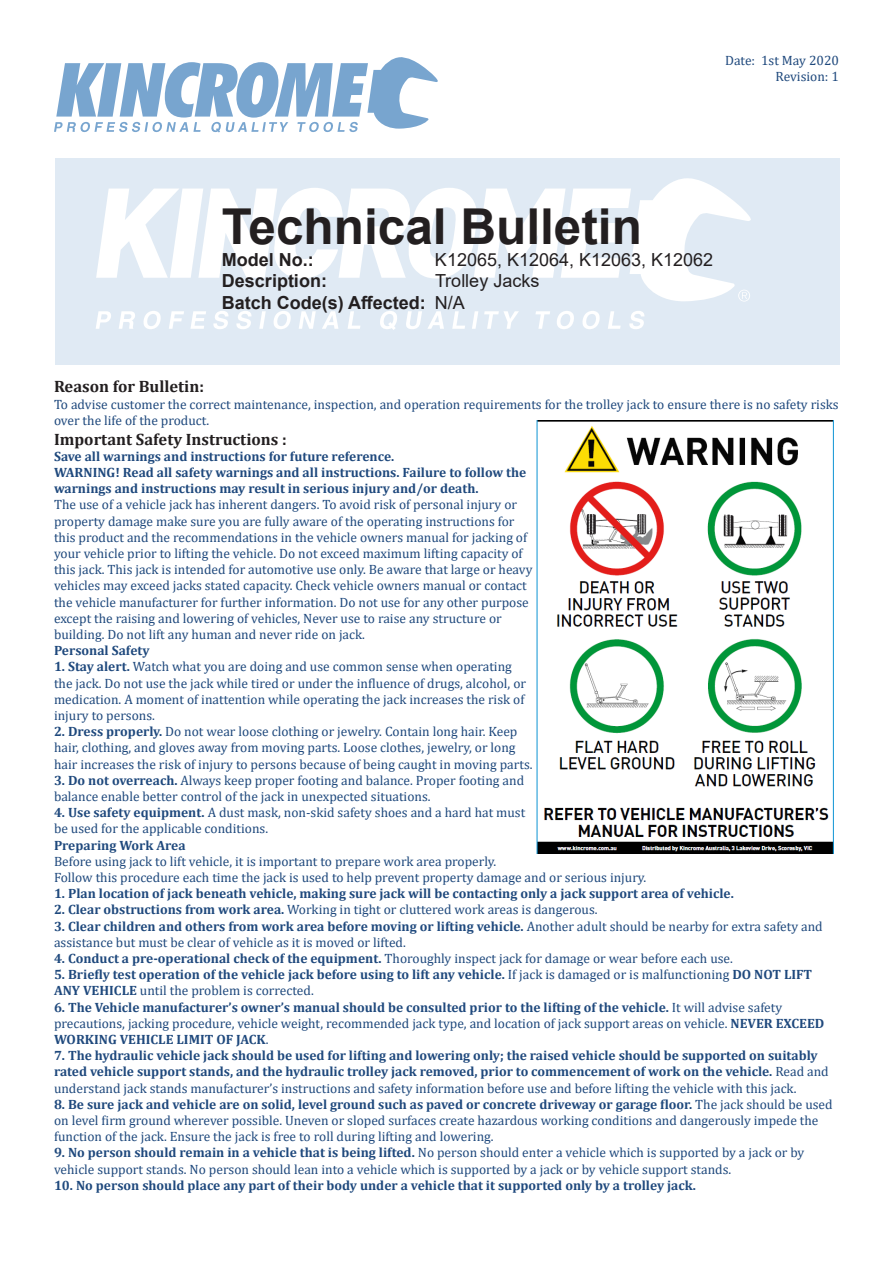
<style>
.page{position:relative;width:893px;height:1263px;background:#fff}
.page>*{position:absolute;margin:0;border:0;box-sizing:border-box;transform-origin:0 0}
.t1{font:700 49.5px "Arial";color:#231f20}
.t2{font:700 18px "Arial";color:#231f20}
.t3{font:18px "Arial";color:#231f20}
.t4{font:700 16.5px "Cambria";color:#231f20}
.t5{font:13.5px/16.2px "Cambria";color:#1f497d}
.t6{font:700 13.5px/16.2px "Cambria";color:#1f497d}
.s1{font-weight:400}
.s2{font-weight:700}
</style>
<div class="page">
<div style="left:55px;top:158px;width:785px;height:207px;background:#e0eaf4"></div>
<svg style="left:96px;top:311px;width:15px;height:18px"></svg>
<svg style="left:119px;top:311px;width:16px;height:18px"></svg>
<svg style="left:143px;top:311px;width:18px;height:18px"></svg>
<svg style="left:169px;top:311px;width:15px;height:18px"></svg>
<svg style="left:190px;top:311px;width:16px;height:18px"></svg>
<svg style="left:213px;top:311px;width:16px;height:18px"></svg>
<svg style="left:236px;top:311px;width:16px;height:18px"></svg>
<svg style="left:259px;top:311px;width:7px;height:18px"></svg>
<svg style="left:273px;top:311px;width:18px;height:18px"></svg>
<svg style="left:299px;top:311px;width:17px;height:18px"></svg>
<svg style="left:322px;top:311px;width:16px;height:18px"></svg>
<svg style="left:348px;top:311px;width:12px;height:18px"></svg>
<svg style="left:380px;top:311px;width:17px;height:19px"></svg>
<svg style="left:406px;top:311px;width:38px;height:18px"></svg>
<svg style="left:452px;top:311px;width:13px;height:18px"></svg>
<svg style="left:472px;top:311px;width:6px;height:18px"></svg>
<svg style="left:484px;top:311px;width:35px;height:18px"></svg>
<svg style="left:535px;top:311px;width:15px;height:18px"></svg>
<svg style="left:557px;top:311px;width:17px;height:18px"></svg>
<svg style="left:582px;top:311px;width:18px;height:18px"></svg>
<svg style="left:608px;top:311px;width:13px;height:18px"></svg>
<svg style="left:629px;top:311px;width:16px;height:18px"></svg>
<svg style="left:96px;top:178px;width:655px;height:124px"></svg>
<svg style="left:54px;top:57px;width:384px;height:76px"></svg>
<img style="left:537px;top:421px;width:296px;height:432px">
<p class="t5" style="left:725px;top:52px;width:115px">Date: 1st May 2020</p>
<p class="t5" style="left:776px;top:68px;width:65px">Revision: 1</p>
<p class="t1" style="left:222px;top:192px;width:421px">Technical Bulletin</p>
<p class="t2" style="left:222px;top:247px;width:93px">Model No.:</p>
<p class="t3" style="left:435px;top:247px;width:280px">K12065, K12064, K12063, K12062</p>
<p class="t2" style="left:222px;top:268px;width:107px">Description:</p>
<p class="t3" style="left:435px;top:268px;width:106px">Trolley Jacks</p>
<p class="t2" style="left:222px;top:290px;width:245px">Batch Code(s) Affected: <span class="s1">N/A</span></p>
<p class="t4" style="left:54px;top:375px;width:152px">Reason for Bulletin:</p>
<p class="t5" style="left:54px;top:396px;width:786px">To advise customer the correct maintenance, inspection, and operation requirements for the trolley jack to ensure there is no safety risks over the life of the product.</p>
<p class="t4" style="left:54px;top:427px;width:234px">Important Safety Instructions :</p>
<p class="t6" style="left:54px;top:448px;width:342px">Save all warnings and instructions for future reference.</p>
<p class="t6" style="left:54px;top:464px;width:474px">WARNING! Read all safety warnings and all instructions. Failure to follow the warnings and instructions may result in serious injury and/or death.</p>
<p class="t5" style="left:54px;top:497px;width:480px">The use of a vehicle jack has inherent dangers. To avoid risk of personal injury or property damage make sure you are fully aware of the operating instructions for this product and the recommendations in the vehicle owners manual for jacking of your vehicle prior to lifting the vehicle. Do not exceed maximum lifting capacity of this jack. This jack is intended for automotive use only. Be aware that large or heavy vehicles may exceed jacks stated capacity. Check vehicle owners manual or contact the vehicle manufacturer for further information. Do not use for any other purpose except the raising and lowering of vehicles, Never use to raise any structure or building. Do not lift any human and never ride on jack.</p>
<p class="t6" style="left:54px;top:642px;width:97px">Personal Safety</p>
<p class="t5" style="left:54px;top:659px;width:474px"><span class="s2">1. Stay alert.</span> Watch what you are doing and use common sense when operating the jack. Do not use the jack while tired or under the influence of drugs, alcohol, or medication. A moment of inattention while operating the jack increases the risk of injury to persons.</p>
<p class="t5" style="left:54px;top:723px;width:480px"><span class="s2">2. Dress properly.</span> Do not wear loose clothing or jewelry. Contain long hair. Keep hair, clothing, and gloves away from moving parts. Loose clothes, jewelry, or long hair increases the risk of injury to persons because of being caught in moving parts.</p>
<p class="t5" style="left:54px;top:772px;width:472px"><span class="s2">3. Do not overreach.</span> Always keep proper footing and balance. Proper footing and balance enable better control of the jack in unexpected situations.</p>
<p class="t5" style="left:54px;top:804px;width:473px"><span class="s2">4. Use safety equipment.</span> A dust mask, non-skid safety shoes and a hard hat must be used for the applicable conditions.</p>
<p class="t6" style="left:54px;top:836px;width:133px">Preparing Work Area</p>
<p class="t5" style="left:54px;top:853px;width:594px">Before using jack to lift vehicle, it is important to prepare work area properly.<br>Follow this procedure each time the jack is used to help prevent property damage and or serious injury.</p>
<p class="t6" style="left:54px;top:885px;width:681px">1. Plan location of jack beneath vehicle, making sure jack will be contacting only a jack support area of vehicle.</p>
<p class="t5" style="left:54px;top:902px;width:545px"><span class="s2">2. Clear obstructions from work area.</span> Working in tight or cluttered work areas is dangerous.</p>
<p class="t5" style="left:54px;top:918px;width:770px"><span class="s2">3. Clear children and others from work area before moving or lifting vehicle.</span> Another adult should be nearby for extra safety and assistance but must be clear of vehicle as it is moved or lifted.</p>
<p class="t5" style="left:54px;top:950px;width:680px"><span class="s2">4. Conduct a pre-operational check of the equipment.</span> Thoroughly inspect jack for damage or wear before each use.</p>
<p class="t6" style="left:54px;top:966px;width:760px">5. Briefly test operation of the vehicle jack before using to lift any vehicle. <span class="s1">If jack is damaged or is malfunctioning</span> DO NOT LIFT<br>ANY VEHICLE <span class="s1">until the problem is corrected.</span></p>
<p class="t6" style="left:54px;top:998px;width:772px">6. The Vehicle manufacturer’s owner’s manual should be consulted prior to the lifting of the vehicle. <span class="s1">It will advise safety precautions, jacking procedure, vehicle weight, recommended jack type, and location of jack support areas on vehicle.</span> NEVER EXCEED<br>WORKING VEHICLE LIMIT OF JACK<span class="s1">.</span></p>
<p class="t6" style="left:54px;top:1047px;width:776px">7. The hydraulic vehicle jack should be used for lifting and lowering only; the raised vehicle should be supported on suitably rated vehicle support stands, and the hydraulic trolley jack removed, prior to commencement of work on the vehicle. <span class="s1">Read and understand jack stands manufacturer’s instructions and safety information before use and before lifting the vehicle with this jack.</span></p>
<p class="t5" style="left:54px;top:1096px;width:780px"><span class="s2">8. Be sure jack and vehicle are on solid, level ground such as paved or concrete driveway or garage floor.</span> The jack should be used on level firm ground wherever possible. Uneven or sloped surfaces create hazardous working conditions and dangerously impede the function of the jack. Ensure the jack is free to roll during lifting and lowering.</p>
<p class="t5" style="left:54px;top:1145px;width:752px"><span class="s2">9. No person should remain in a vehicle that is being lifted.</span> No person should enter a vehicle which is supported by a jack or by vehicle support stands. No person should lean into a vehicle which is supported by a jack or by vehicle support stands.</p>
<p class="t6" style="left:54px;top:1177px;width:643px">10. No person should place any part of their body under a vehicle that it supported only by a trolley jack.</p>
</div>
